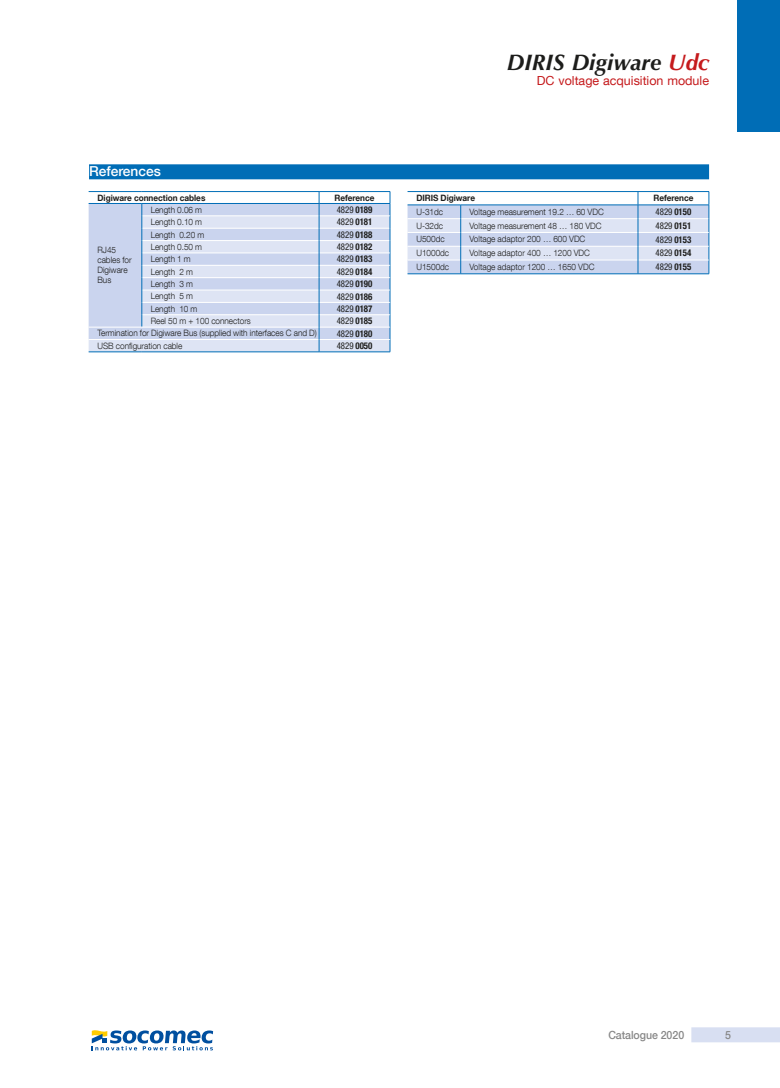
<style>
.page{position:relative;width:780px;height:1088px;background:#fff}
.page>*{position:absolute;margin:0;border:0;box-sizing:border-box;transform-origin:0 0}
.t1{font:italic 700 22.5px "Optima LT Std";color:#1d1d1b}
.t2{font:500 13.75px "Helvetica Neue LT Com";color:#fff}
.t3{font:12.5px "Helvetica Neue LT Com";color:#c51a1c}
.t4{font:500 11.25px "Helvetica Neue LT Com";letter-spacing:-.005em;color:#878787;scale:.94 1}
.t5{font:condensed 9.38px "Helvetica Neue LT Com";color:#1d1d1b;scale:.94 1}
.t6{font:300 8.75px/10px "Helvetica Neue LT Com";letter-spacing:-.005em;color:#1d1d1b;scale:.94 1}
.t7{font:700 8.75px "Helvetica Neue LT Com";letter-spacing:-.005em;color:#1d1d1b;scale:.94 1}
.s1{font-weight:700}
.s2{color:#c51a1c}
</style>
<div class="page">
<div style="left:691px;top:1027px;width:89px;height:15px;background:#d8dff2"></div>
<div style="left:737px;top:0;width:43px;height:131px;background:#006db6"></div>
<div style="left:89px;top:164px;width:620px;height:15px;background:#006db6"></div>
<hr style="left:407px;top:274px;width:53px;height:1px;background:#006db6">
<hr style="left:460px;top:274px;width:178px;height:1px;background:#006db6">
<hr style="left:638px;top:274px;width:71px;height:1px;background:#006db6">
<hr style="left:407px;top:191px;width:53px;height:1px;background:#006db6">
<hr style="left:460px;top:191px;width:178px;height:1px;background:#006db6">
<hr style="left:638px;top:191px;width:71px;height:1px;background:#006db6">
<svg style="left:407px;top:192px;width:302px;height:82px"></svg>
<hr style="left:89px;top:352px;width:53px;height:1px;background:#006db6">
<hr style="left:142px;top:352px;width:177px;height:1px;background:#006db6">
<hr style="left:89px;top:191px;width:53px;height:1px;background:#006db6">
<hr style="left:142px;top:191px;width:177px;height:1px;background:#006db6">
<hr style="left:319px;top:191px;width:71px;height:1px;background:#006db6">
<hr style="left:319px;top:352px;width:71px;height:1px;background:#006db6">
<svg style="left:89px;top:192px;width:302px;height:160px;background:#d3ddf1"></svg>
<svg style="left:92px;top:1030px;width:121px;height:20px"></svg>
<h2 class="t2" style="left:89px;top:163px;width:73px">References</h2>
<p class="t7" style="left:97px;top:192px;width:116px">Digiware connection cables</p>
<p class="t7" style="left:334px;top:192px;width:44px">Reference</p>
<p class="t6" style="left:151px;top:204px;width:56px">Length 0.06 m</p>
<p class="t5" style="left:336px;top:204px;width:39px">4829 <span class="s1">0189</span></p>
<p class="t6" style="left:151px;top:217px;width:56px">Length 0.10 m</p>
<p class="t5" style="left:336px;top:216px;width:39px">4829 <span class="s1">0181</span></p>
<p class="t6" style="left:151px;top:229px;width:59px">Length 0.20 m</p>
<p class="t5" style="left:336px;top:229px;width:39px">4829 <span class="s1">0188</span></p>
<p class="t6" style="left:151px;top:242px;width:56px">Length 0.50 m</p>
<p class="t5" style="left:336px;top:241px;width:39px">4829 <span class="s1">0182</span></p>
<p class="t6" style="left:151px;top:254px;width:44px">Length 1 m</p>
<p class="t5" style="left:336px;top:254px;width:39px">4829 <span class="s1">0183</span></p>
<p class="t6" style="left:151px;top:266px;width:46px">Length 2 m</p>
<p class="t5" style="left:336px;top:266px;width:39px">4829 <span class="s1">0184</span></p>
<p class="t6" style="left:151px;top:279px;width:46px">Length 3 m</p>
<p class="t5" style="left:336px;top:278px;width:39px">4829 <span class="s1">0190</span></p>
<p class="t6" style="left:151px;top:291px;width:46px">Length 5 m</p>
<p class="t5" style="left:336px;top:291px;width:39px">4829 <span class="s1">0186</span></p>
<p class="t6" style="left:151px;top:303px;width:51px">Length 10 m</p>
<p class="t5" style="left:336px;top:303px;width:39px">4829 <span class="s1">0187</span></p>
<p class="t6" style="left:151px;top:316px;width:108px">Reel 50 m + 100 connectors</p>
<p class="t5" style="left:336px;top:315px;width:39px">4829 <span class="s1">0185</span></p>
<p class="t6" style="left:97px;top:328px;width:235px">Termination for Digiware Bus (supplied with interfaces C and D)</p>
<p class="t5" style="left:336px;top:328px;width:39px">4829 <span class="s1">0180</span></p>
<p class="t6" style="left:97px;top:340px;width:92px">USB configuration cable</p>
<p class="t5" style="left:336px;top:340px;width:39px">4829 <span class="s1">0050</span></p>
<p class="t6" style="left:97px;top:245px;width:38px">RJ45 cables for<br>Digiware<br>Bus</p>
<h1 class="t1" style="left:507px;top:49px;width:204px">DIRIS Digiware <span class="s2">Udc</span></h1>
<h3 class="t3" style="left:537px;top:72px;width:174px">DC voltage acquisition module</h3>
<p class="t7" style="left:416px;top:193px;width:64px">DIRIS Digiware</p>
<p class="t7" style="left:653px;top:193px;width:44px">Reference</p>
<p class="t6" style="left:416px;top:207px;width:30px">U-31dc</p>
<p class="t6" style="left:469px;top:207px;width:144px">Voltage measurement 19.2 … 60 VDC</p>
<p class="t5" style="left:655px;top:206px;width:39px">4829 <span class="s1">0150</span></p>
<p class="t6" style="left:416px;top:220px;width:30px">U-32dc</p>
<p class="t6" style="left:469px;top:220px;width:142px">Voltage measurement 48 … 180 VDC</p>
<p class="t5" style="left:655px;top:220px;width:39px">4829 <span class="s1">0151</span></p>
<p class="t6" style="left:416px;top:234px;width:32px">U500dc</p>
<p class="t6" style="left:469px;top:234px;width:125px">Voltage adaptor 200 … 600 VDC</p>
<p class="t5" style="left:655px;top:234px;width:39px">4829 <span class="s1">0153</span></p>
<p class="t6" style="left:416px;top:248px;width:36px">U1000dc</p>
<p class="t6" style="left:469px;top:248px;width:130px">Voltage adaptor 400 … 1200 VDC</p>
<p class="t5" style="left:655px;top:248px;width:39px">4829 <span class="s1">0154</span></p>
<p class="t6" style="left:416px;top:262px;width:36px">U1500dc</p>
<p class="t6" style="left:469px;top:262px;width:134px">Voltage adaptor 1200 … 1650 VDC</p>
<p class="t5" style="left:655px;top:261px;width:39px">4829 <span class="s1">0155</span></p>
<p class="t4" style="left:608px;top:1028px;width:82px">Catalogue 2020</p>
<p class="t4" style="left:725px;top:1028px;width:8px">5</p>
</div>
